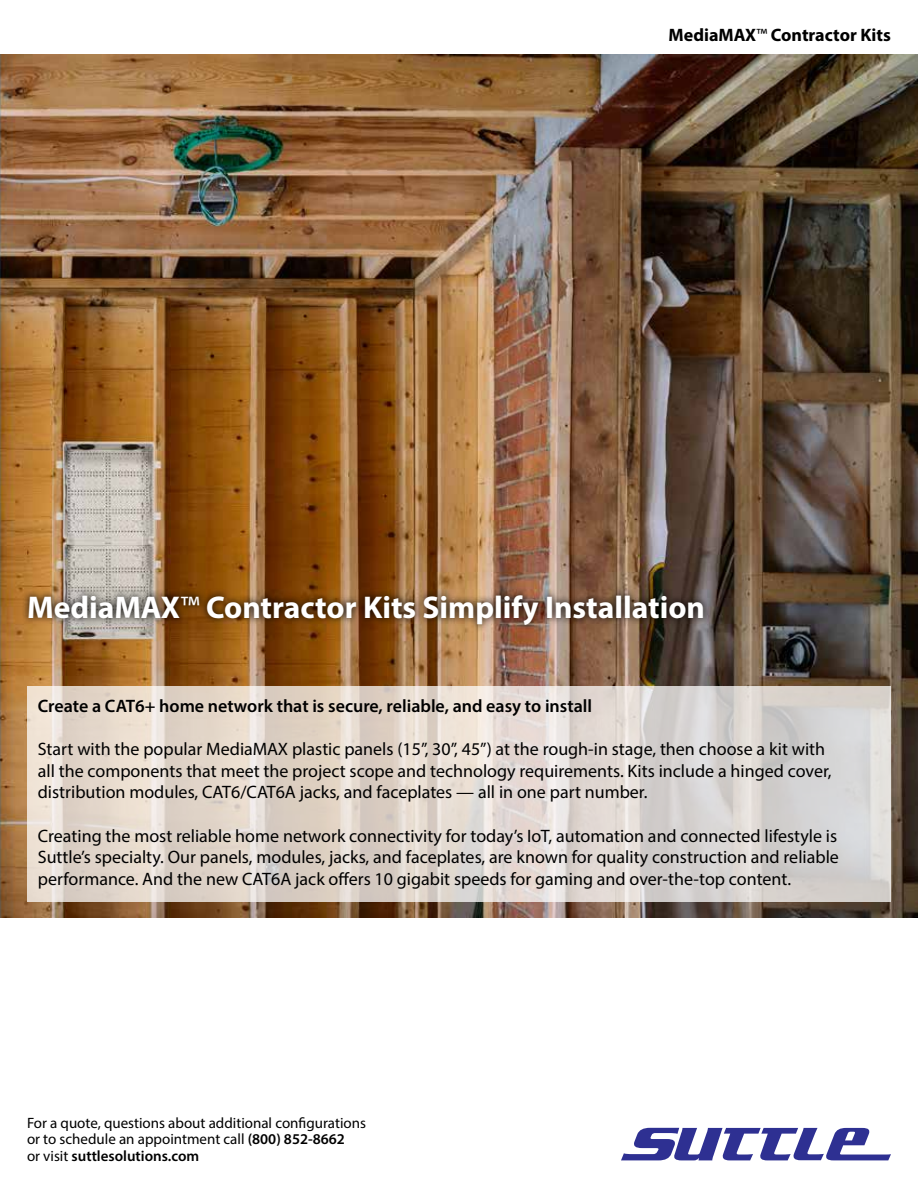
<style>
.page{position:relative;width:918px;height:1188px;background:#fff}
.page>*{position:absolute;margin:0;border:0;box-sizing:border-box;transform-origin:0 0}
.t1{font:700 31.5px "Myriad Pro";color:#fff}
.t2{font:18px/21.6px "Myriad Pro";color:#000}
.t3{font:600 18px "Myriad Pro";color:#000}
.t4{font:700 18px "Myriad Pro";color:#000}
.t5{font:15px/16.5px "Myriad Pro";color:#000}
.s1{font-weight:400}
.s2{font-weight:600}
</style>
<div class="page">
<img style="left:0;top:54px;width:918px;height:864px">
<svg style="left:621px;top:1128px;width:270px;height:32px"></svg>
<svg style="left:27px;top:686px;width:864px;height:216px;background:#dfd6cf"></svg>
<div style="left:20px;top:587px;width:691px;height:45px;background:#000;opacity:.75"></div>
<p class="t4" style="left:669px;top:23px;width:224px">MediaMAX<span class="s1">™</span> Contractor Kits</p>
<h1 class="t1" style="left:27px;top:586px;width:679px">MediaMAX<span class="s1">™</span> Contractor Kits Simplify Installation</h1>
<p class="t3" style="left:38px;top:695px;width:556px">Create a CAT6+ home network that is secure, reliable, and easy to install</p>
<p class="t2" style="left:38px;top:738px;width:795px">Start with the popular MediaMAX plastic panels (15”, 30”, 45”) at the rough-in stage, then choose a kit with all the components that meet the project scope and technology requirements. Kits include a hinged cover, distribution modules, CAT6/CAT6A jacks, and faceplates — all in one part number.</p>
<p class="t2" style="left:38px;top:825px;width:803px;text-align:justify">Creating the most reliable home network connectivity for today’s IoT, automation and connected lifestyle is Suttle’s specialty. Our panels, modules, jacks, and faceplates, are known for quality construction and reliable performance. And the new CAT6A jack offers 10 gigabit speeds for gaming and over-the-top content.</p>
<p class="t5" style="left:27px;top:1114px;width:341px">For a quote, questions about additional configurations or to schedule an appointment call <span class="s2">(800) 852-8662<br></span>or visit <span class="s2">suttlesolutions.com</span></p>
</div>
